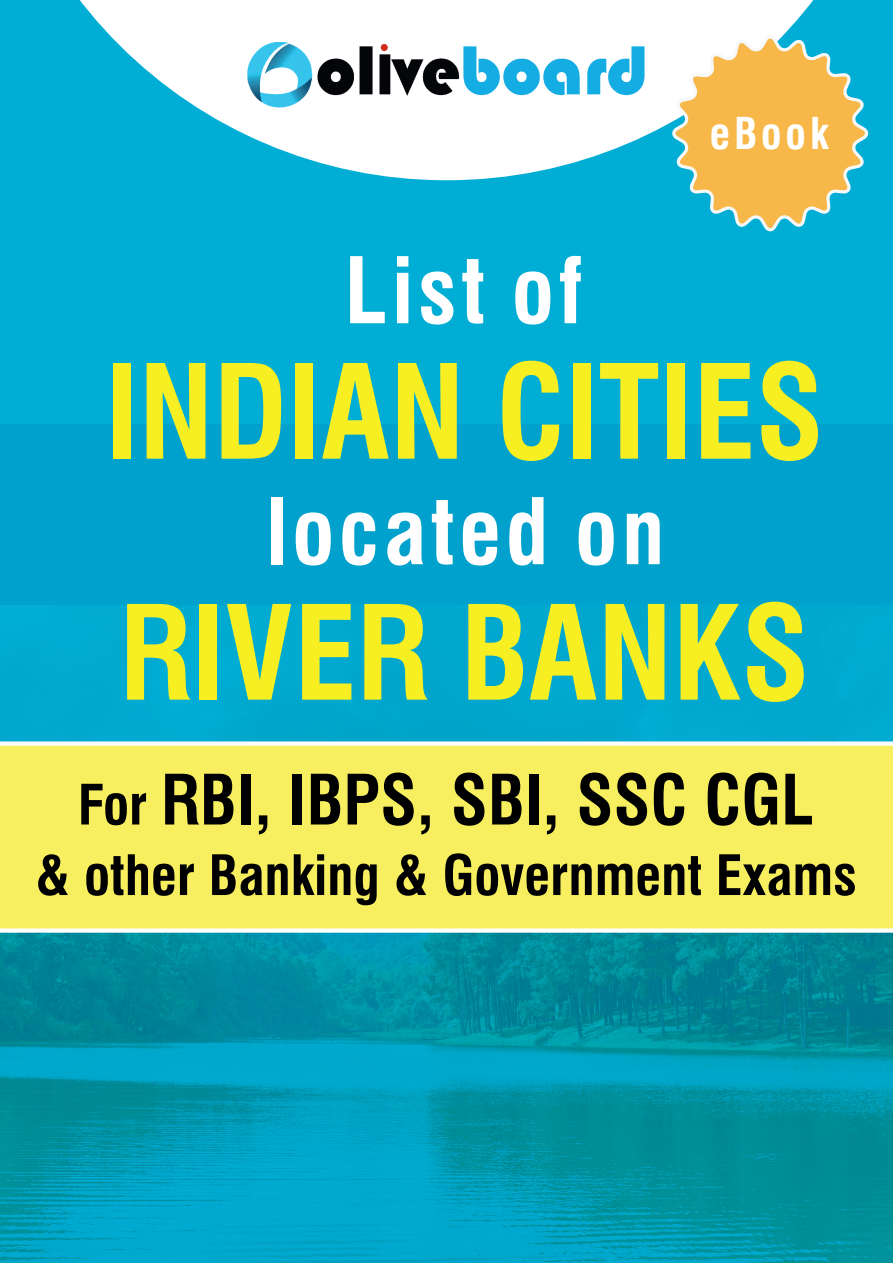
<style>
.page{position:relative;width:893px;height:1263px;background:#00add5}
.page>*{position:absolute;margin:0;border:0;box-sizing:border-box;transform-origin:0 0}
.t1{font:700 condensed 127.35px "Swiss 721 BT";color:#f8ef23}
.t2{font:700 condensed 89.25px "Swiss 721 BT";letter-spacing:.05em;color:#fff}
.t3{font:700 condensed 67.5px "Swiss 721 BT";color:#000001}
.t4{font:700 condensed 54.15px "Swiss 721 BT";color:#000001}
.t5{font:700 condensed 42.75px "Swiss 721 BT";letter-spacing:.09em;color:#fff}
.s1{font-size:54.15px}
</style>
<div class="page">
<img style="left:0;top:604px;width:893px;height:659px">
<svg style="left:79px;top:0;width:735px;height:180px;fill:#fff"></svg>
<svg style="left:0;top:739px;width:893px;height:196px;background:#f1ed68"></svg>
<div style="left:0;top:424px;width:893px;height:180px;background:#00a1cc"></div>
<svg style="left:668px;top:35px;width:201px;height:197px"></svg>
<img style="left:247px;top:38px;width:399px;height:71px">
<h2 class="t2" style="left:344px;top:255px;width:240px">List of</h2>
<p class="t5" style="left:710px;top:117px;width:120px">eBook</p>
<h1 class="t1" style="left:105px;top:362px;width:721px">INDIAN CITIES</h1>
<h2 class="t2" style="left:266px;top:496px;width:400px">located on</h2>
<h1 class="t1" style="left:119px;top:603px;width:692px">RIVER BANKS</h1>
<p class="t3" style="left:78px;top:773px;width:738px"><span class="s1">For</span> RBI, IBPS, SBI, SSC CGL</p>
<p class="t4" style="left:35px;top:854px;width:823px">&amp; other Banking &amp; Government Exams</p>
</div>
